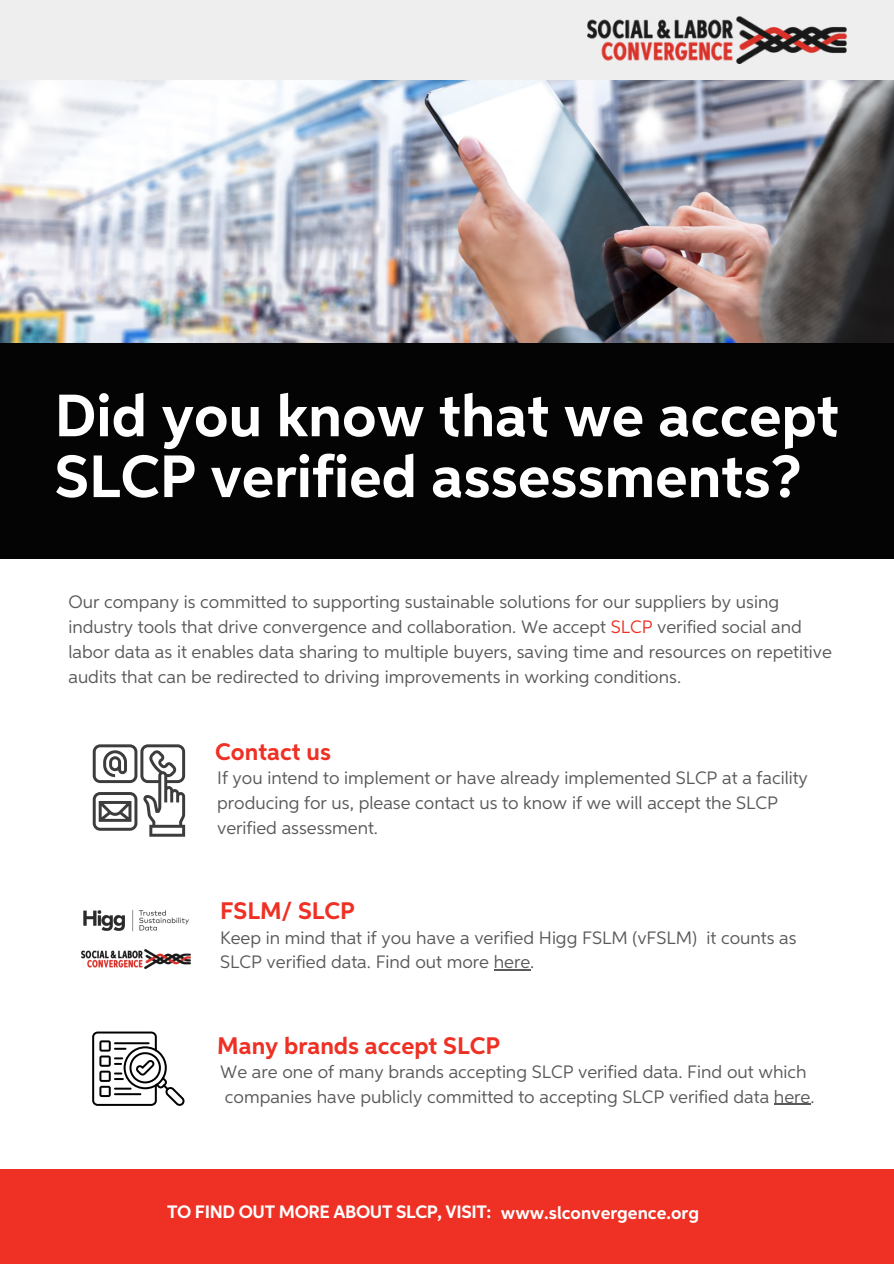
<style>
.page{position:relative;width:894px;height:1264px;background:#fff}
.page>*{position:absolute;margin:0;border:0;box-sizing:border-box;transform-origin:0 0}
.t1{font:700 59.85px/60.8px "Aspira";color:#fff}
.t2{font:700 24px "Aspira";color:#ee3124}
.t3{font:18px/24.8px "Aspira";color:#595959}
.t4{font:700 18px "Aspira";letter-spacing:-.02em;color:#fff}
.s1{color:#ee3124}
</style>
<div class="page">
<div style="left:0;top:80px;width:893px;height:479px;background:#050405"></div>
<div style="left:0;top:0;width:893px;height:80px;background:#eee"></div>
<div style="left:0;top:1168px;width:893px;height:95px;background:#ee3124"></div>
<svg style="left:93px;top:744px;width:92px;height:92px"></svg>
<img style="left:83px;top:910px;width:106px;height:22px">
<img style="left:82px;top:949px;width:109px;height:19px">
<img style="left:0;top:80px;width:893px;height:263px">
<svg style="left:92px;top:1031px;width:92px;height:74px"></svg>
<hr style="left:493px;top:969px;width:37px;height:1px;background:#595959">
<hr style="left:773px;top:1103px;width:37px;height:1px;background:#595959">
<img style="left:587px;top:17px;width:259px;height:46px">
<h1 class="t1" style="left:54px;top:389px;width:785px">Did you know that we accept<br>SLCP verified assessments?</h1>
<p class="t3" style="left:68px;top:591px;width:764px">Our company is committed to supporting sustainable solutions for our suppliers by using industry tools that drive convergence and collaboration. We accept <span class="s1">SLCP</span> verified social and labor data as it enables data sharing to multiple buyers, saving time and resources on repetitive audits that can be redirected to driving improvements in working conditions.</p>
<h2 class="t2" style="left:215px;top:741px;width:117px">Contact us</h2>
<p class="t3" style="left:217px;top:767px;width:592px">If you intend to implement or have already implemented SLCP at a facility producing for us, please contact us to know if we will accept the SLCP verified assessment.</p>
<h2 class="t2" style="left:220px;top:900px;width:136px">FSLM/ SLCP</h2>
<p class="t3" style="left:220px;top:926px;width:577px">Keep in mind that if you have a verified Higg FSLM (vFSLM) it counts as<br>SLCP verified data. Find out more here.</p>
<h2 class="t2" style="left:217px;top:1034px;width:284px">Many brands accept SLCP</h2>
<p class="t3" style="left:220px;top:1060px;width:595px">We are one of many brands accepting SLCP verified data. Find out which companies have publicly committed to accepting SLCP verified data here.</p>
<p class="t4" style="left:167px;top:1204px;width:533px">TO FIND OUT MORE ABOUT SLCP, VISIT: www.slconvergence.org</p>
</div>
